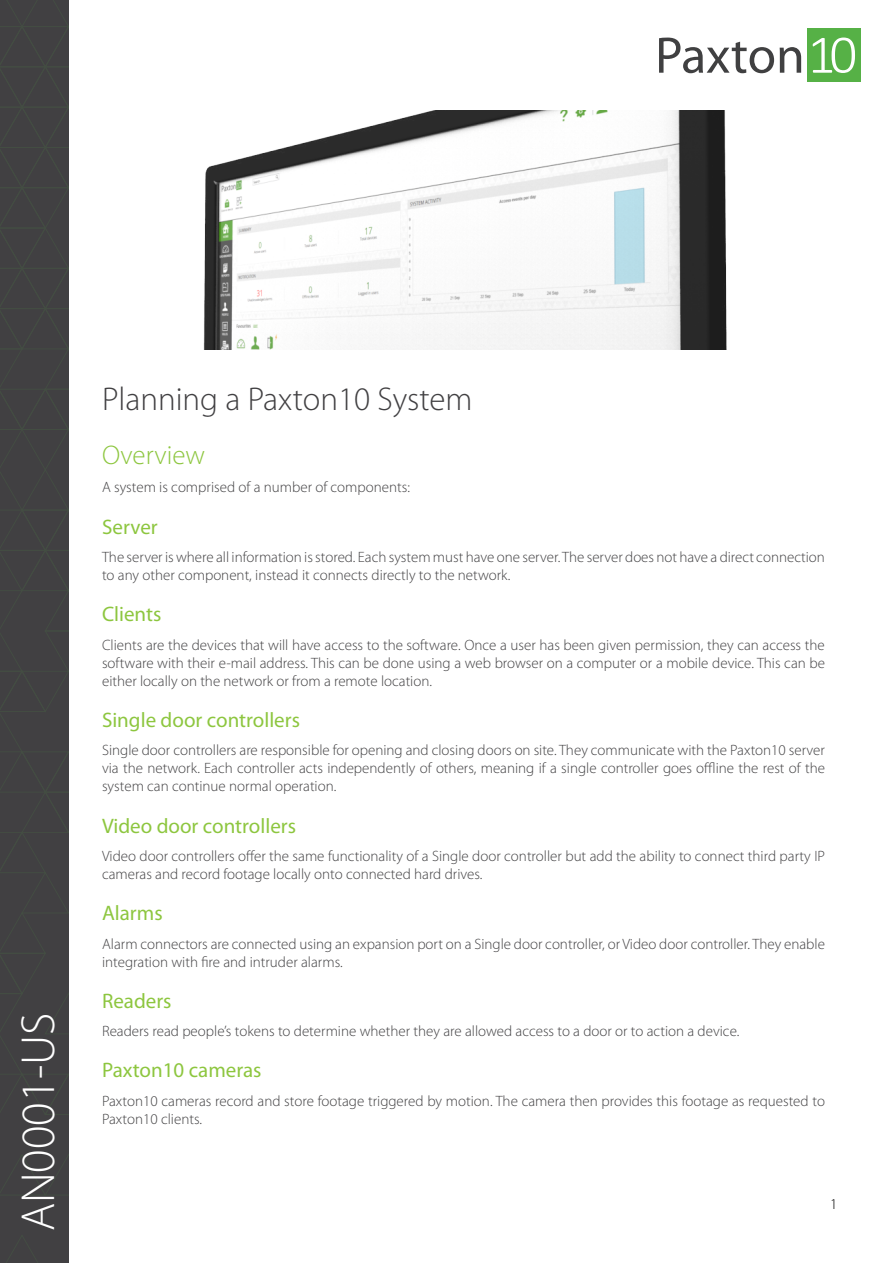
<style>
.page{position:relative;width:893px;height:1263px;background:#fff}
.page>*{position:absolute;margin:0;border:0;box-sizing:border-box;transform-origin:0 0}
.t1{font:300 48px "Myriad Pro";color:#fff}
.t2{font:300 33px "Myriad Pro";color:#414042}
.t3{font:300 27px "Myriad Pro";color:#8dc63f}
.t4{font:21px "Myriad Pro";color:#8dc63f}
.t5{font:300 15px/18px "Myriad Pro";color:#414042}
.t6{font:300 15px "Myriad Pro";color:#000}
</style>
<div class="page">
<img style="left:203px;top:110px;width:524px;height:239px">
<div style="left:0;top:0;width:69px;height:1263px;background:#414042"></div>
<svg style="left:6px;top:1236px;width:32px;height:27px"></svg>
<svg style="left:0;top:0;width:69px;height:1195px"></svg>
<div style="left:807px;top:29px;width:53px;height:53px;background:#56b146"></div>
<svg style="left:813px;top:38px;width:42px;height:35px"></svg>
<svg style="left:659px;top:38px;width:115px;height:35px"></svg>
<svg style="left:780px;top:47px;width:21px;height:26px"></svg>
<h1 class="t1" style="left:9px;top:1231px;width:221px;rotate:-90deg">AN0001-US</h1>
<h2 class="t2" style="left:102px;top:379px;width:372px">Planning a Paxton10 System</h2>
<h3 class="t3" style="left:102px;top:439px;width:105px">Overview</h3>
<p class="t5" style="left:102px;top:478px;width:309px">A system is comprised of a number of components:</p>
<h3 class="t4" style="left:102px;top:514px;width:57px">Server</h3>
<p class="t5" style="left:102px;top:548px;width:724px">The server is where all information is stored. Each system must have one server. The server does not have a direct connection to any other component, instead it connects directly to the network.</p>
<h3 class="t4" style="left:102px;top:601px;width:61px">Clients</h3>
<p class="t5" style="left:102px;top:635px;width:724px;text-align:justify">Clients are the devices that will have access to the software. Once a user has been given permission, they can access the software with their e-mail address. This can be done using a web browser on a computer or a mobile device. This can be either locally on the network or from a remote location.</p>
<h3 class="t4" style="left:102px;top:707px;width:199px">Single door controllers</h3>
<p class="t5" style="left:102px;top:741px;width:724px;text-align:justify">Single door controllers are responsible for opening and closing doors on site. They communicate with the Paxton10 server via the network. Each controller acts independently of others, meaning if a single controller goes offline the rest of the system can continue normal operation.</p>
<h3 class="t4" style="left:102px;top:813px;width:195px">Video door controllers</h3>
<p class="t5" style="left:102px;top:847px;width:724px">Video door controllers offer the same functionality of a Single door controller but add the ability to connect third party IP cameras and record footage locally onto connected hard drives.</p>
<h3 class="t4" style="left:102px;top:900px;width:62px">Alarms</h3>
<p class="t5" style="left:102px;top:934px;width:724px">Alarm connectors are connected using an expansion port on a Single door controller, or Video door controller. They enable integration with fire and intruder alarms.</p>
<h3 class="t4" style="left:102px;top:988px;width:71px">Readers</h3>
<p class="t5" style="left:102px;top:1022px;width:639px">Readers read people’s tokens to determine whether they are allowed access to a door or to action a device.</p>
<h3 class="t4" style="left:102px;top:1057px;width:161px">Paxton10 cameras</h3>
<p class="t5" style="left:102px;top:1091px;width:724px">Paxton10 cameras record and store footage triggered by motion. The camera then provides this footage as requested to<br>Paxton10 clients.</p>
<p class="t6" style="left:830px;top:1195px;width:9px">1</p>
</div>
